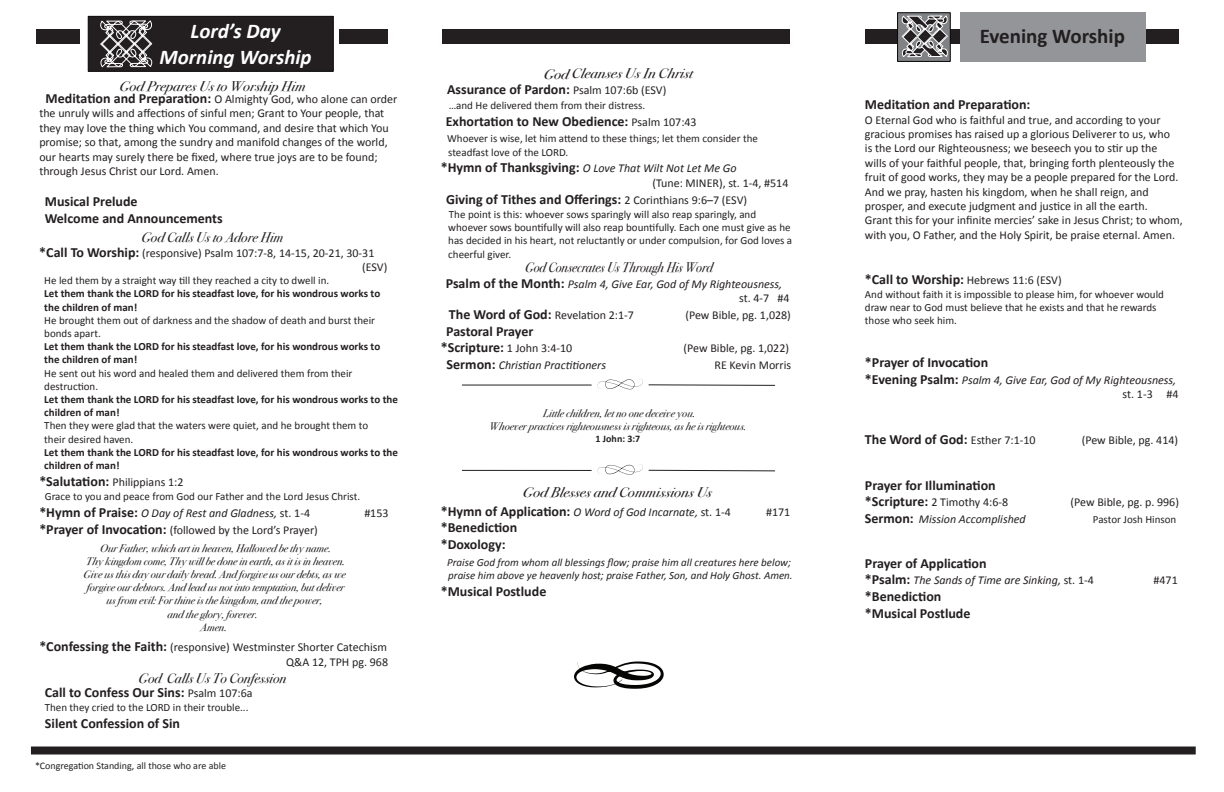
<style>
.page{position:relative;width:1224px;height:792px;background:#fff}
.page>*{position:absolute;margin:0;border:0;box-sizing:border-box;transform-origin:0 0}
.t1{font:italic 700 21px "Calibri";color:#fff}
.t2{font:700 21px "Calibri";color:#231f20}
.t3{font:700 14px/16.8px "Calibri";color:#231f20}
.t4{font:italic 14px "Bodoni Svty Two OSITCTT";color:#231f20}
.t5{font:italic 14px "Bodoni Svty Two OSITCTT";color:#231f20;scale:.91 1}
.t6{font:italic 14px "Bodoni Svty Two OSITCTT";color:#231f20;scale:1.09 1}
.t7{font:italic 14px "Bodoni Svty Two OSITCTT";color:#231f20;scale:1.07 1}
.t8{font:italic 14px "Bodoni Svty Two OSITCTT";color:#231f20;scale:1.1 1}
.t9{font:12px/14.4px "Calibri";color:#231f20}
.t10{font:italic 12px/14.4px "Calibri";color:#231f20}
.t11{font:11px/13.2px "Calibri";color:#231f20}
.t12{font:italic 11px/13.2px "Bodoni Svty Two OSITCTT";color:#231f20;text-align:center}
.t13{font:700 11px/13.2px "Calibri";color:#231f20}
.t14{font:italic 11px/13.2px "Calibri";color:#231f20}
.t15{font:10px "Calibri";color:#231f20}
.t16{font:700 10px "Calibri";color:#231f20}
.s1{font-weight:700;font-size:14px}
.s2{font-weight:700;font-style:normal;font-size:14px}
.s3{font-style:normal}
.s4{font-weight:400;font-size:12px}
.s5{font-style:italic}
</style>
<div class="page">
<div style="left:31px;top:747px;width:1165px;height:8px;background:#231f20"></div>
<div style="left:865px;top:30px;width:313px;height:14px;background:#231f20"></div>
<div style="left:897px;top:13px;width:53px;height:49px;background:#808285;border:1px solid #050504"></div>
<svg style="left:901px;top:13px;width:47px;height:45px"></svg>
<div style="left:960px;top:12px;width:185px;height:49px;background:#939598"></div>
<div style="left:36px;top:30px;width:44px;height:14px;background:#231f20"></div>
<div style="left:88px;top:16px;width:245px;height:56px;background:#231f20;border:1px solid #050504"></div>
<svg style="left:100px;top:20px;width:52px;height:48px"></svg>
<div style="left:443px;top:30px;width:347px;height:14px;background:#231f20"></div>
<div style="left:340px;top:30px;width:48px;height:14px;background:#231f20"></div>
<svg style="left:574px;top:661px;width:90px;height:28px"></svg>
<hr style="left:462px;top:385px;width:130px;height:1px;background:#231f20">
<svg style="left:597px;top:379px;width:179px;height:11px"></svg>
<hr style="left:462px;top:470px;width:130px;height:1px;background:#231f20">
<svg style="left:597px;top:464px;width:178px;height:11px"></svg>
<h1 class="t1" style="left:191px;top:18px;width:92px">Lord’s Day</h1>
<h1 class="t2" style="left:980px;top:23px;width:147px">Evening Worship</h1>
<h1 class="t1" style="left:159px;top:44px;width:154px">Morning Worship</h1>
<p class="t8" style="left:544px;top:65px;width:137px">God Cleanses Us In Christ</p>
<p class="t7" style="left:119px;top:78px;width:175px">God Prepares Us to Worship Him</p>
<p class="t9" style="left:39px;top:91px;width:359px;text-indent:6px"><span class="s1">Meditation and Preparation:</span> O Almighty God, who alone can order the unruly wills and affections of sinful men; Grant to Your people, that they may love the thing which You command, and desire that which You promise; so that, among the sundry and manifold changes of the world, our hearts may surely there be fixed, where true joys are to be found; through Jesus Christ our Lord. Amen.</p>
<p class="t3" style="left:45px;top:192px;width:179px">Musical Prelude<br>Welcome and Announcements</p>
<p class="t9" style="left:362px;top:245px;width:27px;text-indent:-323px"><span class="s1">*Call To Worship:</span> (responsive) Psalm 107:7-8, 14-15, 20-21, 30-31 (ESV)</p>
<p class="t11" style="left:44px;top:273px;width:286px">He led them by a straight way till they reached a city to dwell in.</p>
<p class="t13" style="left:44px;top:287px;width:337px">Let them thank the LORD for his steadfast love, for his wondrous works to the children of man!</p>
<p class="t11" style="left:44px;top:313px;width:332px">He brought them out of darkness and the shadow of death and burst their bonds apart.</p>
<p class="t13" style="left:44px;top:339px;width:337px">Let them thank the LORD for his steadfast love, for his wondrous works to the children of man!</p>
<p class="t11" style="left:44px;top:366px;width:310px">He sent out his word and healed them and delivered them from their destruction.</p>
<p class="t13" style="left:44px;top:392px;width:355px">Let them thank the LORD for his steadfast love, for his wondrous works to the children of man!</p>
<p class="t11" style="left:44px;top:419px;width:325px">Then they were glad that the waters were quiet, and he brought them to their desired haven.</p>
<p class="t13" style="left:44px;top:445px;width:355px">Let them thank the LORD for his steadfast love, for his wondrous works to the children of man!</p>
<p class="t9" style="left:39px;top:474px;width:146px"><span class="s1">*Salutation:</span> Philippians 1:2</p>
<p class="t11" style="left:45px;top:489px;width:317px">Grace to you and peace from God our Father and the Lord Jesus Christ.</p>
<p class="t10" style="left:39px;top:505px;width:272px"><span class="s2">*Hymn of Praise:</span> O Day of Rest and Gladness, <span class="s3">st. 1-4</span></p>
<p class="t9" style="left:364px;top:505px;width:26px">#153</p>
<p class="t9" style="left:39px;top:522px;width:280px"><span class="s1">*Prayer of Invocation:</span> (followed by the Lord’s Prayer)</p>
<p class="t4" style="left:142px;top:228px;width:143px">God Calls Us to Adore Him</p>
<p class="t12" style="left:83px;top:541px;width:264px">Our Father, which art in heaven, Hallowed be thy name.<br>Thy kingdom come, Thy will be done in earth, as it is in heaven.<br>Give us this day our daily bread. And forgive us our debts, as we forgive our debtors. And lead us not into temptation, but deliver us from evil: For thine is the kingdom, and the power,<br>and the glory, forever.<br>Amen.</p>
<p class="t9" style="left:39px;top:640px;width:350px;text-align:right"><span class="s1">*Confessing the Faith:</span> (responsive) Westminster Shorter Catechism<br>Q&amp;A 12, TPH pg. 968</p>
<p class="t3" style="left:45px;top:683px;width:209px">Call to Confess Our Sins: <span class="s4">Psalm 107:6a</span></p>
<p class="t11" style="left:45px;top:701px;width:205px">Then they cried to the LORD in their trouble...</p>
<p class="t3" style="left:45px;top:714px;width:137px">Silent Confession of Sin</p>
<p class="t15" style="left:35px;top:759px;width:192px">*Congregation Standing, all those who are able</p>
<p class="t4" style="left:139px;top:669px;width:149px">God Calls Us To Confession</p>
<p class="t3" style="left:447px;top:81px;width:221px">Assurance of Pardon: <span class="s4">Psalm 107:6b (ESV)</span></p>
<p class="t11" style="left:449px;top:98px;width:198px">…and He delivered them from their distress.</p>
<p class="t3" style="left:446px;top:112px;width:252px">Exhortation to New Obedience: <span class="s4">Psalm 107:43</span></p>
<p class="t11" style="left:447px;top:132px;width:312px">Whoever is wise, let him attend to these things; let them consider the steadfast love of the LORD.</p>
<p class="t9" style="left:652px;top:161px;width:138px;text-indent:-212px"><span class="s1">*Hymn of Thanksgiving:</span> <span class="s5">O Love That Wilt Not Let Me Go<br></span>(Tune: MINER), st. 1-4, #514</p>
<p class="t3" style="left:446px;top:190px;width:302px">Giving of Tithes and Offerings: <span class="s4">2 Corinthians 9:6–7 (ESV)</span></p>
<p class="t11" style="left:448px;top:207px;width:345px">The point is this: whoever sows sparingly will also reap sparingly, and whoever sows bountifully will also reap bountifully. Each one must give as he has decided in his heart, not reluctantly or under compulsion, for God loves a cheerful giver.</p>
<p class="t10" style="left:739px;top:276px;width:52px;text-indent:-293px"><span class="s2">Psalm of the Month:</span> Psalm 4, Give Ear, God of My Righteousness, <span class="s3">st. 4-7 #4</span></p>
<p class="t9" style="left:449px;top:307px;width:186px"><span class="s1">The Word of God:</span> Revelation 2:1-7</p>
<p class="t9" style="left:685px;top:307px;width:107px">(Pew Bible, pg. 1,028)</p>
<p class="t3" style="left:441px;top:322px;width:133px;text-indent:5px">Pastoral Prayer *Scripture: <span class="s4">1 John 3:4-10</span></p>
<p class="t5" style="left:525px;top:259px;width:208px">God Consecrates Us Through His Word</p>
<p class="t9" style="left:684px;top:341px;width:107px">(Pew Bible, pg. 1,022)</p>
<p class="t10" style="left:447px;top:357px;width:161px"><span class="s2">Sermon:</span> Christian Practitioners</p>
<p class="t9" style="left:715px;top:357px;width:78px">RE Kevin Morris</p>
<p class="t12" style="left:490px;top:406px;width:258px">Little children, let no one deceive you.<br>Whoever practices righteousness is righteous, as he is righteous.</p>
<p class="t16" style="left:596px;top:432px;width:46px">1 John: 3:7</p>
<p class="t6" style="left:523px;top:484px;width:175px">God Blesses and Commissions Us</p>
<p class="t10" style="left:441px;top:504px;width:292px"><span class="s2">*Hymn of Application:</span> O Word of God Incarnate, <span class="s3">st. 1-4</span></p>
<p class="t9" style="left:766px;top:504px;width:26px">#171</p>
<p class="t3" style="left:441px;top:519px;width:78px">*Benediction *Doxology:</p>
<p class="t14" style="left:447px;top:555px;width:347px">Praise God from whom all blessings flow; praise him all creatures here below; praise him above ye heavenly host; praise Father, Son, and Holy Ghost. Amen.</p>
<p class="t3" style="left:441px;top:582px;width:107px">*Musical Postlude</p>
<p class="t3" style="left:865px;top:95px;width:167px">Meditation and Preparation:</p>
<p class="t9" style="left:865px;top:112px;width:319px">O Eternal God who is faithful and true, and according to your gracious promises has raised up a glorious Deliverer to us, who<br>is the Lord our Righteousness; we beseech you to stir up the<br>wills of your faithful people, that, bringing forth plenteously the fruit of good works, they may be a people prepared for the Lord.<br>And we pray, hasten his kingdom, when he shall reign, and prosper, and execute judgment and justice in all the earth.<br>Grant this for your infinite mercies’ sake in Jesus Christ; to whom, with you, O Father, and the Holy Spirit, be praise eternal. Amen.</p>
<p class="t9" style="left:865px;top:273px;width:198px"><span class="s1">*Call to Worship:</span> Hebrews 11:6 (ESV)</p>
<p class="t11" style="left:865px;top:287px;width:301px">And without faith it is impossible to please him, for whoever would draw near to God must believe that he exists and that he rewards those who seek him.</p>
<p class="t3" style="left:865px;top:353px;width:125px">*Prayer of Invocation</p>
<p class="t10" style="left:865px;top:372px;width:315px;text-align:right"><span class="s2">*Evening Psalm:</span> Psalm 4, Give Ear, God of My Righteousness, <span class="s3">st. 1-3 #4</span></p>
<p class="t3" style="left:865px;top:430px;width:172px">The Word of God: <span class="s4">Esther 7:1-10</span></p>
<p class="t9" style="left:1082px;top:432px;width:98px">(Pew Bible, pg. 414)</p>
<p class="t3" style="left:865px;top:476px;width:132px">Prayer for Illumination</p>
<p class="t9" style="left:865px;top:495px;width:145px"><span class="s1">*Scripture:</span> 2 Timothy 4:6-8</p>
<p class="t9" style="left:1071px;top:495px;width:110px">(Pew Bible, pg. p. 996)</p>
<p class="t10" style="left:865px;top:511px;width:162px"><span class="s2">Sermon:</span> Mission Accomplished</p>
<p class="t11" style="left:1093px;top:512px;width:85px">Pastor Josh Hinson</p>
<p class="t3" style="left:865px;top:554px;width:123px">Prayer of Application</p>
<p class="t10" style="left:865px;top:573px;width:230px"><span class="s2">*Psalm:</span> The Sands of Time are Sinking, <span class="s3">st. 1-4</span></p>
<p class="t9" style="left:1154px;top:573px;width:26px">#471</p>
<p class="t3" style="left:865px;top:587px;width:107px">*Benediction *Musical Postlude</p>
</div>
